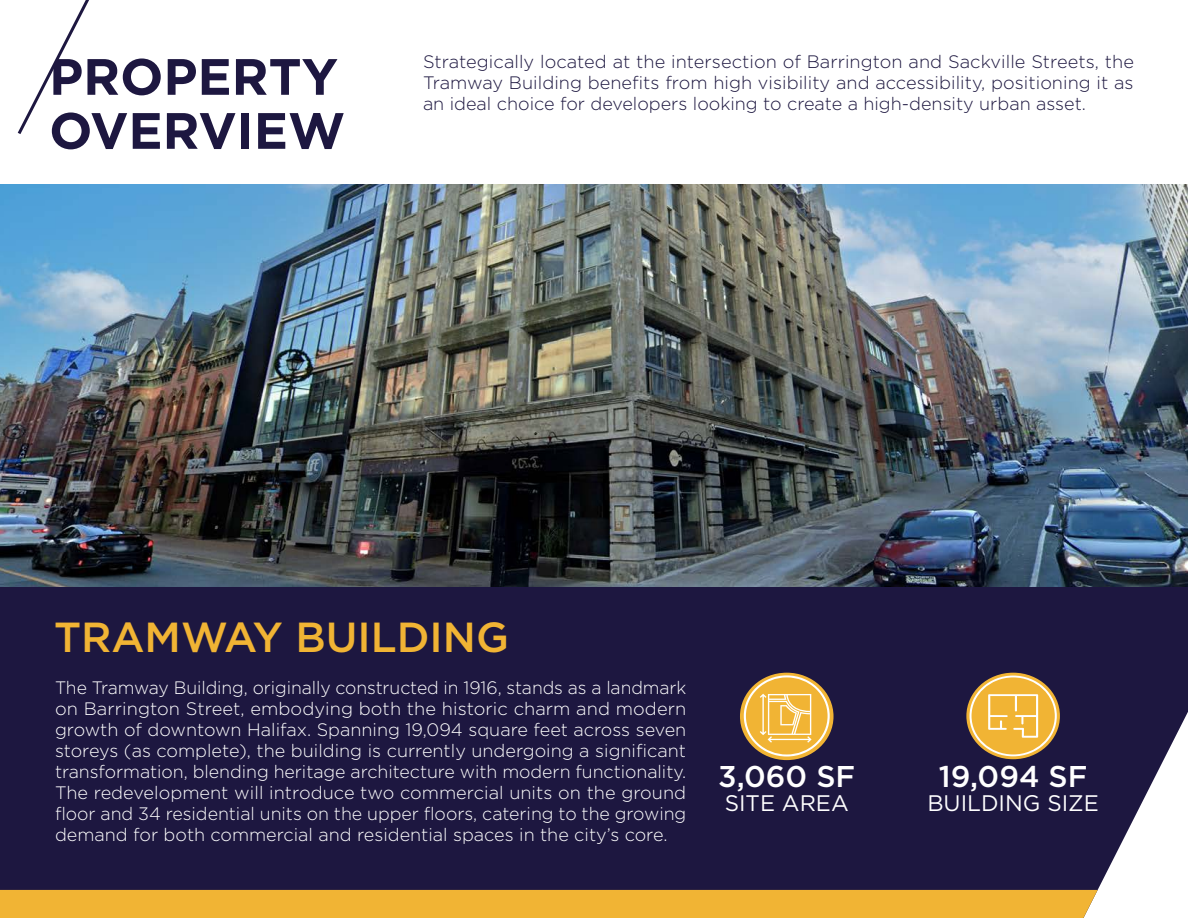
<style>
.page{position:relative;width:1188px;height:918px;background:#fff}
.page>*{position:absolute;margin:0;border:0;box-sizing:border-box;transform-origin:0 0}
.Page_Headline_White{font:700 51px/54px "Gotham";color:#1d1740}
.Paragraph_Headline{font:500 42px "Gotham";color:#f1b434}
.Paragraph_Headline-2{font:500 30px "Gotham";color:#fff}
.Paragraph_Headline-3{font:22.5px "Gotham";color:#fff}
.Bullets___standard{font:300 18px/21px "Gotham";color:#fff;text-align:justify}
.Bullets___standard-2{font:300 18px/21px "Gotham";color:#1d1740;text-align:justify}
</style>
<div class="page">
<div style="left:0;top:586px;width:1188px;height:304px;background:#1d1740"></div>
<div style="left:0;top:890px;width:1098px;height:28px;background:#f1b434"></div>
<img style="left:0;top:184px;width:1188px;height:402px">
<svg style="left:17px;top:0;width:72px;height:134px"></svg>
<div style="left:740px;top:673px;width:94px;height:87px;background:#f1b434;border-radius:50%"></div>
<svg style="left:744px;top:675px;width:86px;height:82px"></svg>
<svg style="left:966px;top:673px;width:94px;height:86px"></svg>
<svg style="left:970px;top:676px;width:87px;height:80px;background:#d7aa51"></svg>
<p class="Page_Headline_White" style="left:49px;top:49px;width:298px">PROPERTY<br>OVERVIEW</p>
<p class="Bullets___standard-2" style="left:423px;top:51px;width:713px">Strategically located at the intersection of Barrington and Sackville Streets, the Tramway Building benefits from high visibility and accessibility, positioning it as an ideal choice for developers looking to create a high-density urban asset.</p>
<p class="Paragraph_Headline" style="left:54px;top:609px;width:457px">TRAMWAY BUILDING</p>
<p class="Bullets___standard" style="left:55px;top:676px;width:633px">The Tramway Building, originally constructed in 1916, stands as a landmark on Barrington Street, embodying both the historic charm and modern growth of downtown Halifax. Spanning 19,094 square feet across seven storeys (as complete), the building is currently undergoing a significant transformation, blending heritage architecture with modern functionality.<br>The redevelopment will introduce two commercial units on the ground floor and 34 residential units on the upper floors, catering to the growing demand for both commercial and residential spaces in the city’s core.</p>
<p class="Paragraph_Headline-2" style="left:718px;top:757px;width:139px">3,060 SF</p>
<p class="Paragraph_Headline-3" style="left:725px;top:789px;width:126px">SITE AREA</p>
<p class="Paragraph_Headline-2" style="left:939px;top:757px;width:150px">19,094 SF</p>
<p class="Paragraph_Headline-3" style="left:927px;top:789px;width:173px">BUILDING SIZE</p>
</div>
